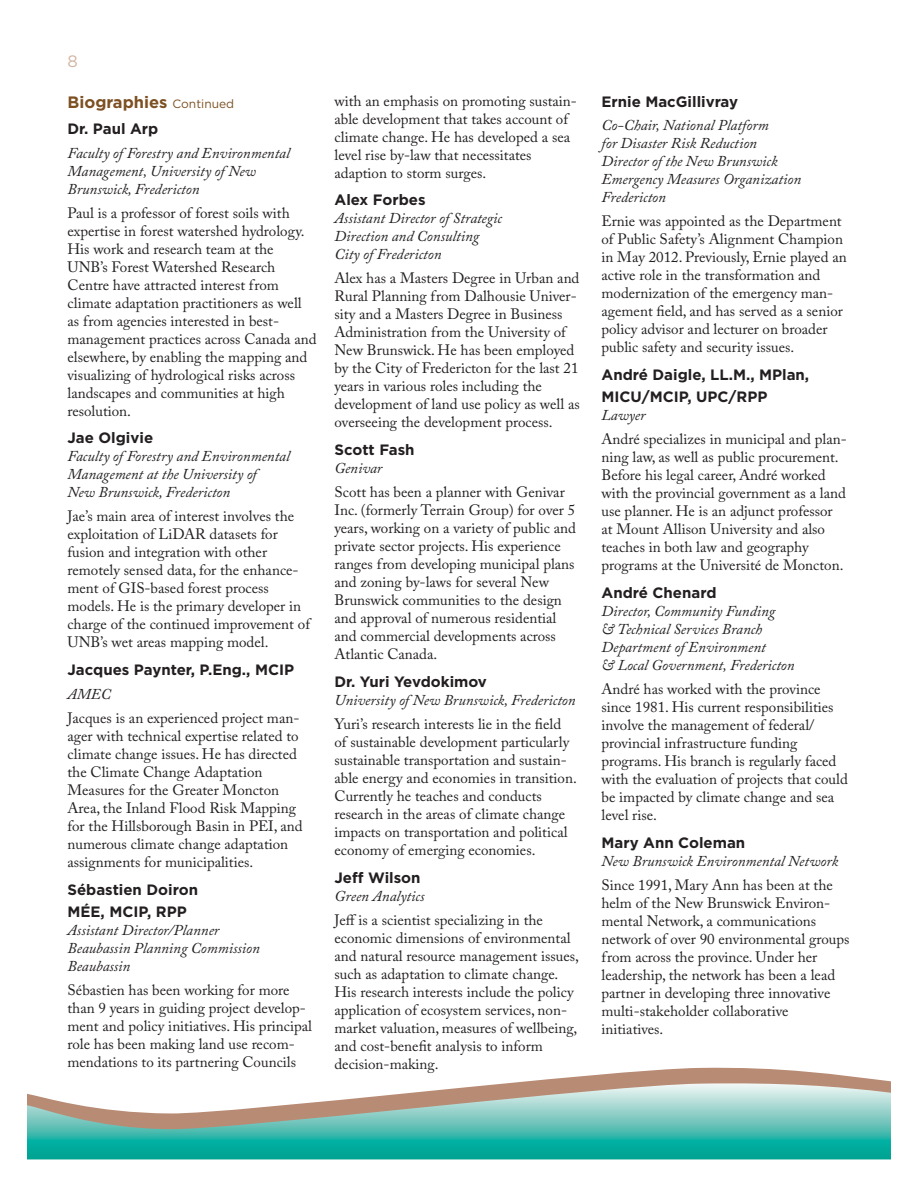
<style>
.page{position:relative;width:918px;height:1188px;background:#fff}
.page>*{position:absolute;margin:0;border:0;box-sizing:border-box;transform-origin:0 0}
.t1{font:700 16.5px "Gotham";color:#7c5022}
.t2{font:16.5px "Gotham";color:#d1b4a2}
.t3{font:15px/18px "Adobe Caslon Pro";color:#231f20}
.t4{font:italic 15px/18px "Adobe Caslon Pro";color:#231f20}
.t5{font:700 15px/22.5px "Gotham";color:#231f20}
.s1{font-weight:400;font-size:12px}
</style>
<div class="page">
<svg style="left:27px;top:1130px;width:864px;height:29px"></svg>
<svg style="left:27px;top:1067px;width:864px;height:63px"></svg>
<p class="t2" style="left:68px;top:55px;width:12px">8</p>
<p class="t1" style="left:68px;top:96px;width:168px">Biographies <span class="s1">Continued</span></p>
<p class="t5" style="left:68px;top:119px;width:92px">Dr. Paul Arp</p>
<p class="t4" style="left:68px;top:146px;width:224px">Faculty of Forestry and Environmental<br>Management, University of New<br>Brunswick, Fredericton</p>
<p class="t3" style="left:68px;top:205px;width:251px">Paul is a professor of forest soils with expertise in forest watershed hydrology.<br>His work and research team at the UNB’s Forest Watershed Research Centre have attracted interest from climate adaptation practitioners as well as from agencies interested in best&shy;management practices across Canada and elsewhere, by enabling the mapping and visualizing of hydrological risks across landscapes and communities at high resolution.</p>
<p class="t5" style="left:68px;top:428px;width:87px">Jae Olgivie</p>
<p class="t4" style="left:68px;top:450px;width:224px">Faculty of Forestry and Environmental<br>Management at the University of<br>New Brunswick, Fredericton</p>
<p class="t3" style="left:68px;top:509px;width:244px">Jae’s main area of interest involves the exploitation of LiDAR datasets for fusion and integration with other remotely sensed data, for the enhance&shy;ment of GIS-based forest process models. He is the primary developer in charge of the continued improvement of UNB’s wet areas mapping model.</p>
<p class="t5" style="left:68px;top:660px;width:228px">Jacques Paynter, P.Eng., MCIP</p>
<p class="t4" style="left:68px;top:687px;width:45px">AMEC</p>
<p class="t3" style="left:68px;top:710px;width:237px">Jacques is an experienced project man&shy;ager with technical expertise related to climate change issues. He has directed the Climate Change Adaptation Measures for the Greater Moncton Area, the Inland Flood Risk Mapping for the Hillsborough Basin in PEI, and numerous climate change adaptation assignments for municipalities.</p>
<p class="t5" style="left:68px;top:879px;width:132px">Sébastien Doiron<br>MÉE, MCIP, RPP</p>
<p class="t4" style="left:68px;top:923px;width:194px">Assistant Director/Planner<br>Beaubassin Planning Commission<br>Beaubassin</p>
<p class="t3" style="left:68px;top:983px;width:246px">Sébastien has been working for more than 9 years in guiding project develop&shy;ment and policy initiatives. His principal role has been making land use recom&shy;mendations to its partnering Councils</p>
<p class="t3" style="left:334px;top:93px;width:244px">with an emphasis on promoting sustain&shy;able development that takes account of climate change. He has developed a sea level rise by-law that necessitates adaption to storm surges.</p>
<p class="t5" style="left:334px;top:190px;width:93px">Alex Forbes</p>
<p class="t4" style="left:334px;top:212px;width:169px">Assistant Director of Strategic<br>Direction and Consulting<br>City of Fredericton</p>
<p class="t3" style="left:334px;top:271px;width:247px">Alex has a Masters Degree in Urban and Rural Planning from Dalhousie Univer&shy;sity and a Masters Degree in Business Administration from the University of New Brunswick. He has been employed by the City of Fredericton for the last 21 years in various roles including the development of land use policy as well as overseeing the development process.</p>
<p class="t5" style="left:334px;top:440px;width:82px">Scott Fash</p>
<p class="t4" style="left:334px;top:461px;width:49px">Genivar</p>
<p class="t3" style="left:334px;top:485px;width:243px">Scott has been a planner with Genivar Inc. (formerly Terrain Group) for over 5 years, working on a variety of public and private sector projects. His experience ranges from developing municipal plans and zoning by-laws for several New Brunswick communities to the design and approval of numerous residential and commercial developments across Atlantic Canada.</p>
<p class="t5" style="left:334px;top:672px;width:154px">Dr. Yuri Yevdokimov</p>
<p class="t4" style="left:334px;top:693px;width:243px">University of New Brunswick, Fredericton</p>
<p class="t3" style="left:334px;top:717px;width:244px">Yuri’s research interests lie in the field of sustainable development particularly sustainable transportation and sustain&shy;able energy and economies in transition.<br>Currently he teaches and conducts research in the areas of climate change impacts on transportation and political economy of emerging economies.</p>
<p class="t5" style="left:334px;top:868px;width:88px">Jeff Wilson</p>
<p class="t4" style="left:334px;top:889px;width:91px">Green Analytics</p>
<p class="t3" style="left:334px;top:913px;width:246px">Jeff is a scientist specializing in the economic dimensions of environmental and natural resource management issues, such as adaptation to climate change.<br>His research interests include the policy application of ecosystem services, non&shy;market valuation, measures of wellbeing, and cost-benefit analysis to inform decision-making.</p>
<p class="t5" style="left:601px;top:91px;width:138px">Ernie MacGillivray</p>
<p class="t4" style="left:601px;top:118px;width:201px">Co-Chair, National Platform<br>for Disaster Risk Reduction<br>Director of the New Brunswick<br>Emergency Measures Organization<br>Fredericton</p>
<p class="t3" style="left:601px;top:214px;width:247px">Ernie was appointed as the Department of Public Safety’s Alignment Champion in May 2012. Previously, Ernie played an active role in the transformation and modernization of the emergency man&shy;agement field, and has served as a senior policy advisor and lecturer on broader public safety and security issues.</p>
<p class="t5" style="left:601px;top:364px;width:209px">André Daigle, LL.M., MPlan,<br>MICU/MCIP, UPC/RPP</p>
<p class="t4" style="left:601px;top:408px;width:45px">Lawyer</p>
<p class="t3" style="left:601px;top:432px;width:247px">André specializes in municipal and plan&shy;ning law, as well as public procurement.<br>Before his legal career, André worked with the provincial government as a land use planner. He is an adjunct professor at Mount Allison University and also teaches in both law and geography programs at the Université de Moncton.</p>
<p class="t5" style="left:601px;top:583px;width:117px">André Chenard</p>
<p class="t4" style="left:601px;top:604px;width:195px">Director, Community Funding<br>&amp; Technical Services Branch<br>Department of Environment<br>&amp; Local Government, Fredericton</p>
<p class="t3" style="left:601px;top:682px;width:248px">André has worked with the province since 1981. His current responsibilities involve the management of federal/ provincial infrastructure funding programs. His branch is regularly faced with the evaluation of projects that could be impacted by climate change and sea level rise.</p>
<p class="t5" style="left:601px;top:833px;width:145px">Mary Ann Coleman</p>
<p class="t4" style="left:601px;top:854px;width:238px">New Brunswick Environmental Network</p>
<p class="t3" style="left:601px;top:878px;width:250px">Since 1991, Mary Ann has been at the helm of the New Brunswick Environ&shy;mental Network, a communications network of over 90 environmental groups from across the province. Under her leadership, the network has been a lead partner in developing three innovative multi-stakeholder collaborative initiatives.</p>
</div>
